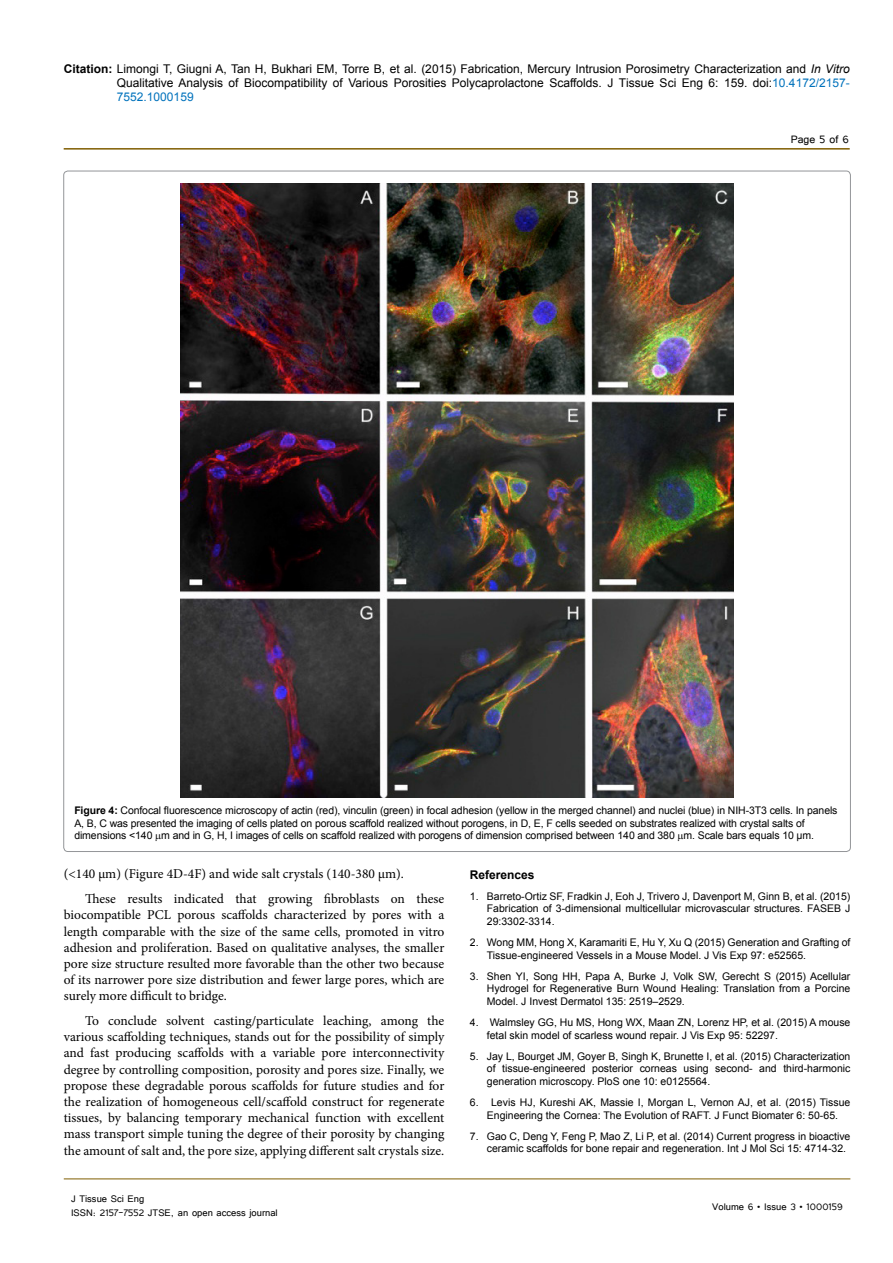
<style>
.page{position:relative;width:893px;height:1263px;background:#fff}
.page>*{position:absolute;margin:0;border:0;box-sizing:border-box;transform-origin:0 0}
.t1{font:13.5px/16.2px "Minion Pro";color:#000;text-align:justify}
.t2{font:13.5px "Tunga";color:#000}
.t3{font:12px/14.4px "Arial";color:#000;text-align:justify}
.t4{font:12px/14.4px "Tunga";color:#000}
.t5{font:700 12px "Arial";color:#000}
.t6{font:10.5px/12.6px "Arial";color:#000}
.s1{font-weight:700}
.s2{font-style:italic}
.s3{color:#0072bc}
</style>
<div class="page">
<hr style="left:64px;top:148px;width:786px;height:2px;background:#7f5d00">
<hr style="left:64px;top:1179px;width:786px;height:1px;background:#7f5d00">
<img style="left:181px;top:183px;width:552px;height:615px">
<p class="t3" style="left:117px;top:61px;width:734px;text-indent:-53px"><span class="s1">Citation:</span> Limongi T, Giugni A, Tan H, Bukhari EM, Torre B, et al. (2015) Fabrication, Mercury Intrusion Porosimetry Characterization and <span class="s2">In Vitro </span>Qualitative Analysis of Biocompatibility of Various Porosities Polycaprolactone Scaffolds. J Tissue Sci Eng 6: 159. doi:<span class="s3">10.4172/2157- 7552.1000159</span></p>
<p class="t2" style="left:791px;top:131px;width:60px">Page 5 of 6</p>
<p class="t6" style="left:74px;top:804px;width:765px"><span class="s1">Figure 4:</span> Confocal fluorescence microscopy of actin (red), vinculin (green) in focal adhesion (yellow in the merged channel) and nuclei (blue) in NIH-3T3 cells. In panels<br>A, B, C was presented the imaging of cells plated on porous scaffold realized without porogens, in D, E, F cells seeded on substrates realized with crystal salts of dimensions &lt;140 m and in G, H, I images of cells on scaffold realized with porogens of dimension comprised between 140 and 380 m. Scale bars equals 10 μm.</p>
<p class="t1" style="left:64px;top:866px;width:341px">(&lt;140 µm) (Figure 4D-4F) and wide salt crystals (140-380 µm).</p>
<p class="t1" style="left:64px;top:891px;width:382px;text-indent:21px">These results indicated that growing fibroblasts on these biocompatible PCL porous scaffolds characterized by pores with a length comparable with the size of the same cells, promoted in vitro adhesion and proliferation. Based on qualitative analyses, the smaller pore size structure resulted more favorable than the other two because of its narrower pore size distribution and fewer large pores, which are surely more difficult to bridge.</p>
<p class="t1" style="left:64px;top:1013px;width:382px;text-indent:21px">To conclude solvent casting/particulate leaching, among the various scaffolding techniques, stands out for the possibility of simply and fast producing scaffolds with a variable pore interconnectivity degree by controlling composition, porosity and pores size. Finally, we propose these degradable porous scaffolds for future studies and for the realization of homogeneous cell/scaffold construct for regenerate tissues, by balancing temporary mechanical function with excellent mass transport simple tuning the degree of their porosity by changing the amount of salt and, the pore size, applying different salt crystals size.</p>
<p class="t4" style="left:71px;top:1190px;width:208px">J Tissue Sci Eng<br>ISSN: 2157-7552 JTSE, an open access journal</p>
<p class="t5" style="left:470px;top:867px;width:66px">References</p>
<p class="t6" style="left:487px;top:890px;width:365px;text-align:justify;text-indent:-17px">1. Barreto-Ortiz SF, Fradkin J, Eoh J, Trivero J, Davenport M, Ginn B, et al. (2015)<br>Fabrication of 3-dimensional multicellular microvascular structures. FASEB J 29:3302-3314.</p>
<p class="t6" style="left:487px;top:936px;width:365px;text-indent:-17px">2. Wong MM, Hong X, Karamariti E, Hu Y, Xu Q (2015) Generation and Grafting of<br>Tissue-engineered Vessels in a Mouse Model. J Vis Exp 97: e52565.</p>
<p class="t6" style="left:487px;top:970px;width:365px;text-align:justify;text-indent:-17px">3. Shen YI, Song HH, Papa A, Burke J, Volk SW, Gerecht S (2015) Acellular Hydrogel for Regenerative Burn Wound Healing: Translation from a Porcine Model. J Invest Dermatol 135: 2519–2529.</p>
<p class="t6" style="left:487px;top:1016px;width:365px;text-indent:-17px">4. Walmsley GG, Hu MS, Hong WX, Maan ZN, Lorenz HP, et al. (2015) A mouse fetal skin model of scarless wound repair. J Vis Exp 95: 52297.</p>
<p class="t6" style="left:487px;top:1050px;width:365px;text-align:justify;text-indent:-17px">5. Jay L, Bourget JM, Goyer B, Singh K, Brunette I, et al. (2015) Characterization of tissue-engineered posterior corneas using second- and third-harmonic generation microscopy. PloS one 10: e0125564.</p>
<p class="t6" style="left:470px;top:1096px;width:382px;text-align:center">6. Levis HJ, Kureshi AK, Massie I, Morgan L, Vernon AJ, et al. (2015) Tissue<br>Engineering the Cornea: The Evolution of RAFT. J Funct Biomater 6: 50-65.</p>
<p class="t6" style="left:487px;top:1130px;width:365px;text-indent:-17px">7. Gao C, Deng Y, Feng P, Mao Z, Li P, et al. (2014) Current progress in bioactive ceramic scaffolds for bone repair and regeneration. Int J Mol Sci 15: 4714-32.</p>
<p class="t4" style="left:712px;top:1199px;width:132px">Volume 6 • Issue 3 • 1000159</p>
</div>
